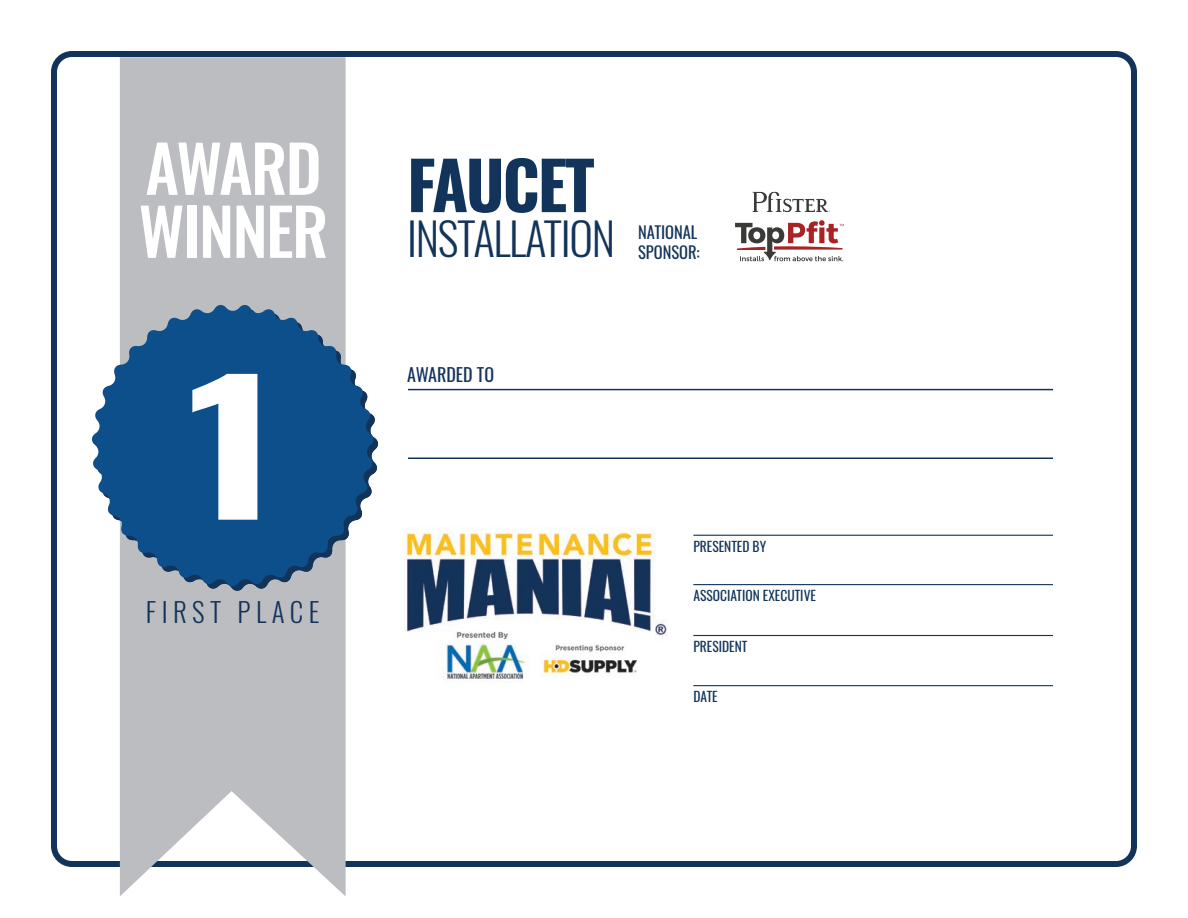
<style>
.page{position:relative;width:1188px;height:918px;background:#fff}
.page>*{position:absolute;margin:0;border:0;box-sizing:border-box;transform-origin:0 0}
.t1{font:700 180px "Oswald";color:#fff;scale:1.3 1}
.t2{font:700 66px "Oswald";letter-spacing:-.03em;color:#12345a}
.t3{font:500 64.5px/63px "Oswald";letter-spacing:-.025em;color:#fff}
.t4{font:300 45px "Oswald";letter-spacing:-.03em;color:#12345a}
.t5{font:300 27px "Oswald";letter-spacing:.2em;color:#12345a}
.t6{font:18px "Oswald";color:#12345a}
.t7{font:16.5px/19.8px "Oswald";color:#12345a}
.t8{font:13.5px "Oswald";color:#12345a}
</style>
<div class="page">
<div style="left:51px;top:51px;width:1086px;height:816px;border:6px solid #12345a;border-radius:18px"></div>
<svg style="left:120px;top:57px;width:226px;height:839px;background:#c0c1c4"></svg>
<svg style="left:120px;top:438px;width:258px;height:154px;fill:#bcbdc0"></svg>
<svg style="left:92px;top:304px;width:283px;height:283px;background:#3e709d"></svg>
<hr style="left:408px;top:389px;width:645px;height:1px;background:#12345a">
<hr style="left:408px;top:458px;width:645px;height:1px;background:#12345a">
<hr style="left:693px;top:685px;width:360px;height:1px;background:#12345a">
<hr style="left:693px;top:635px;width:360px;height:1px;background:#12345a">
<hr style="left:693px;top:584px;width:360px;height:1px;background:#12345a">
<hr style="left:693px;top:535px;width:360px;height:1px;background:#12345a">
<img style="left:404px;top:529px;width:263px;height:150px">
<svg style="left:752px;top:192px;width:78px;height:20px"></svg>
<svg style="left:735px;top:220px;width:109px;height:41px"></svg>
<h3 class="t3" style="left:139px;top:141px;width:191px">AWARD<br>WINNER</h3>
<h1 class="t1" style="left:187px;top:352px;width:72px">1</h1>
<h3 class="t5" style="left:146px;top:588px;width:175px">FIRST PLACE</h3>
<h2 class="t2" style="left:407px;top:151px;width:189px">FAUCET</h2>
<h3 class="t4" style="left:407px;top:199px;width:210px">INSTALLATION</h3>
<p class="t7" style="left:638px;top:221px;width:63px">NATIONAL<br>SPONSOR:</p>
<h3 class="t6" style="left:407px;top:359px;width:88px">AWARDED TO</h3>
<p class="t8" style="left:693px;top:534px;width:74px">PRESENTED BY</p>
<p class="t8" style="left:693px;top:583px;width:124px">ASSOCIATION EXECUTIVE</p>
<p class="t8" style="left:693px;top:635px;width:56px">PRESIDENT</p>
<p class="t8" style="left:693px;top:684px;width:26px">DATE</p>
</div>
